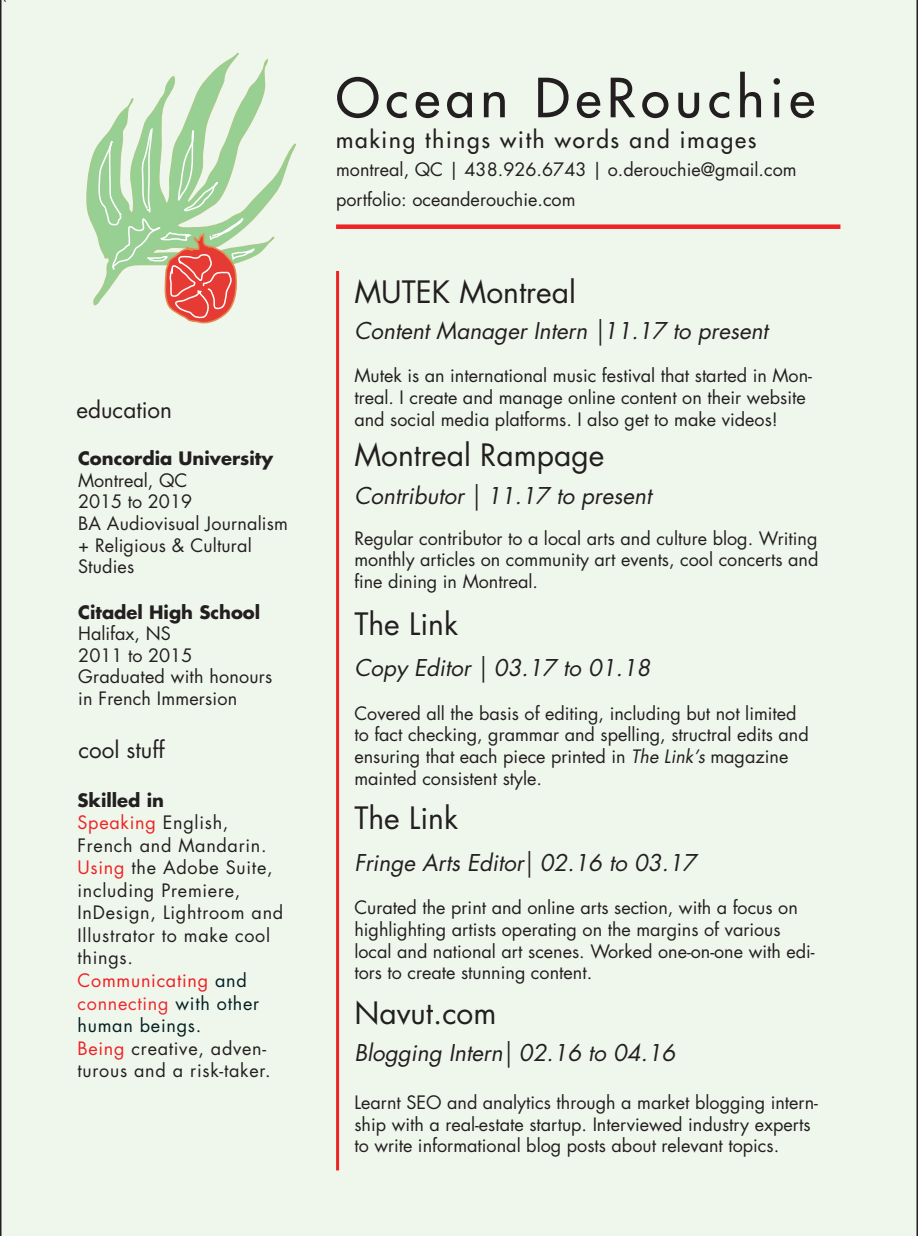
<style>
.page{position:relative;width:918px;height:1236px;background:#fff}
.page>*{position:absolute;margin:0;border:0;box-sizing:border-box;transform-origin:0 0}
.t1{font:500 52.5px "Futura Std";letter-spacing:.11em;color:#231f20}
.t2{font:30px "Futura Std";color:#231f20}
.t3{font:italic 22.5px "Futura Std";color:#231f20}
.t4{font:500 22.5px "Futura Std";letter-spacing:.08em;color:#231f20}
.t5{font:22.5px "Futura Std";color:#231f20}
.t6{font:18px/21.6px "Futura Std";color:#231f20}
.t7{font:18px/22.5px "Futura Std";letter-spacing:.04em;color:#231f20}
.t8{font:18px/22.5px "Futura Std";letter-spacing:.04em;color:#041f22}
.t9{font:700 18px "Futura Std";color:#231f20}
.t10{font:18px "Minion Pro";color:#231f20}
.s1{color:#ee2323}
.s2{color:#ee2123}
.s3{color:#ee292e}
.s4{font-style:italic}
</style>
<div class="page">
<div style="left:0;top:0;width:918px;height:1235px;background:#eff7ed"></div>
<svg style="left:84px;top:39px;width:215px;height:267px;background:#e5f2e1"></svg>
<svg style="left:98px;top:22px;width:158px;height:302px;background:#d1d9be"></svg>
<div style="left:336px;top:224px;width:504px;height:5px;background:#ee2323"></div>
<hr style="left:336px;top:271px;width:3px;height:899px;background:#ee2323">
<p class="t10" style="left:2px;top:-7px;width:9px">`</p>
<p class="t5" style="left:76px;top:395px;width:97px">education</p>
<p class="t9" style="left:78px;top:446px;width:197px">Concordia University</p>
<p class="t6" style="left:78px;top:469px;width:116px">Montreal, QC<br>2015 to 2019</p>
<p class="t6" style="left:78px;top:512px;width:212px">BA Audiovisual Journalism + Religious &amp; Cultural<br>Studies</p>
<p class="t9" style="left:78px;top:600px;width:184px">Citadel High School</p>
<p class="t6" style="left:78px;top:623px;width:195px">Halifax, NS<br>2011 to 2015<br>Graduated with honours in French Immersion</p>
<p class="t5" style="left:78px;top:735px;width:88px">cool stuff</p>
<p class="t9" style="left:78px;top:788px;width:88px">Skilled in</p>
<p class="t7" style="left:78px;top:811px;width:191px"><span class="s1">Speaking</span> English,<br>French and Mandarin.</p>
<p class="t7" style="left:78px;top:856px;width:207px"><span class="s1">Using</span> the Adobe Suite, including Premiere,<br>InDesign, Lightroom and<br>Illustrator to make cool things.</p>
<p class="t8" style="left:78px;top:969px;width:183px"><span class="s2">Communicating</span> and <span class="s3">connecting</span> with other human beings.</p>
<p class="t7" style="left:78px;top:1036px;width:195px"><span class="s1">Being</span> creative, adven&shy;turous and a risk-taker.</p>
<p class="t1" style="left:336px;top:65px;width:480px">Ocean DeRouchie</p>
<p class="t4" style="left:336px;top:126px;width:422px">making things with words and images</p>
<p class="t6" style="left:336px;top:159px;width:462px">montreal, QC | 438.926.6743 | o.derouchie@gmail.com</p>
<p class="t6" style="left:336px;top:189px;width:241px">portfolio: oceanderouchie.com</p>
<p class="t2" style="left:354px;top:273px;width:223px">MUTEK Montreal</p>
<p class="t3" style="left:354px;top:316px;width:415px">Content Manager Intern |11.17 to present</p>
<p class="t6" style="left:354px;top:365px;width:459px">Mutek is an international music festival that started in Mon&shy;treal. I create and manage online content on their website and social media platforms. I also get to make videos!</p>
<p class="t2" style="left:354px;top:435px;width:251px">Montreal Rampage</p>
<p class="t3" style="left:354px;top:481px;width:299px">Contributor | 11.17 to present</p>
<p class="t6" style="left:354px;top:527px;width:466px;text-align:justify">Regular contributor to a local arts and culture blog. Writing monthly articles on community art events, cool concerts and fine dining in Montreal.</p>
<p class="t2" style="left:354px;top:604px;width:105px">The Link</p>
<p class="t3" style="left:354px;top:653px;width:298px">Copy Editor | 03.17 to 01.18</p>
<p class="t6" style="left:354px;top:702px;width:456px">Covered all the basis of editing, including but not limited to fact checking, grammar and spelling, structral edits and ensuring that each piece printed in <span class="s4">The Link’s</span> magazine mainted consistent style.</p>
<p class="t2" style="left:354px;top:798px;width:105px">The Link</p>
<p class="t3" style="left:354px;top:847px;width:344px">Fringe Arts Editor| 02.16 to 03.17</p>
<p class="t6" style="left:354px;top:897px;width:462px">Curated the print and online arts section, with a focus on highlighting artists operating on the margins of various local and national art scenes. Worked one-on-one with edi&shy;tors to create stunning content.</p>
<p class="t2" style="left:354px;top:993px;width:144px">Navut.com</p>
<p class="t3" style="left:354px;top:1038px;width:323px">Blogging Intern| 02.16 to 04.16</p>
<p class="t6" style="left:354px;top:1091px;width:465px">Learnt SEO and analytics through a market blogging intern&shy;ship with a real-estate startup. Interviewed industry experts to write informational blog posts about relevant topics.</p>
</div>
